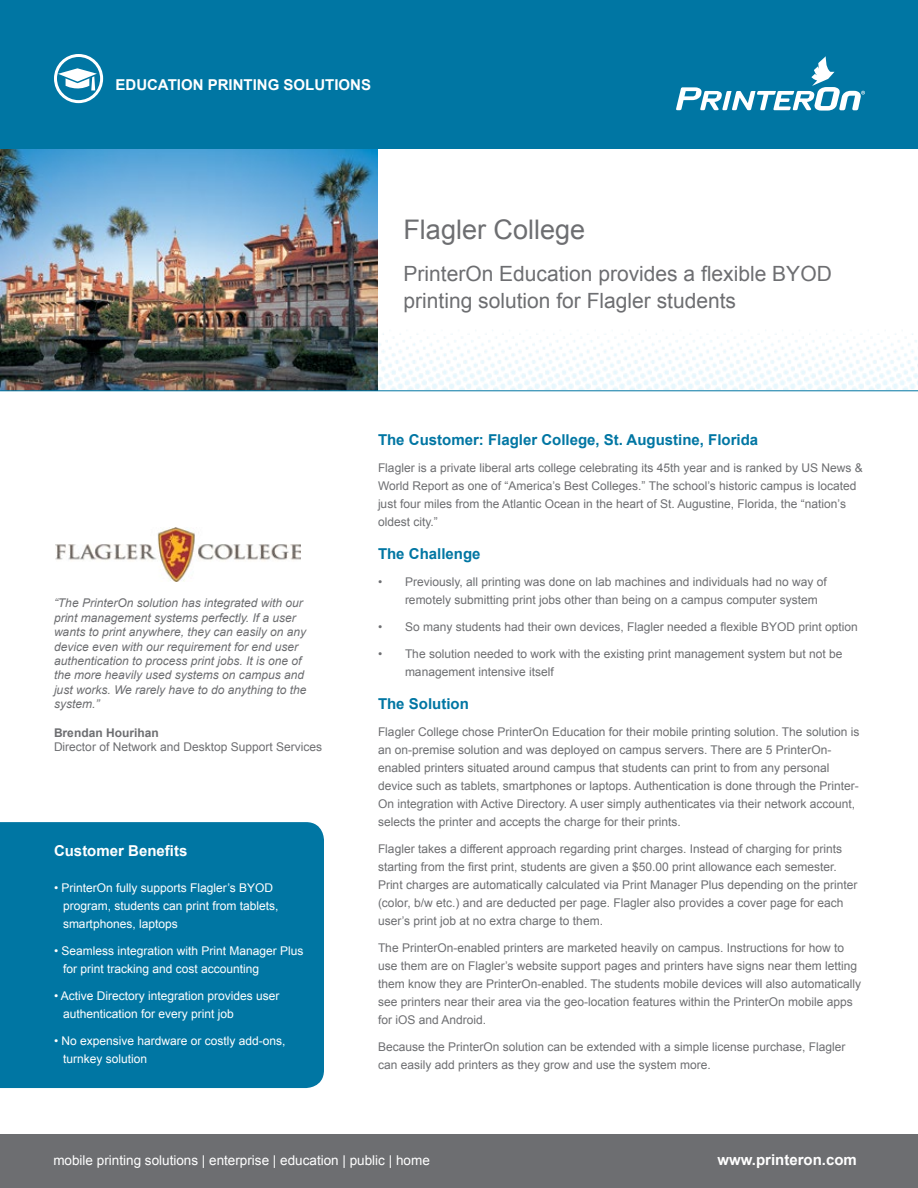
<style>
.page{position:relative;width:918px;height:1188px;background:#fff}
.page>*{position:absolute;margin:0;border:0;box-sizing:border-box;transform-origin:0 0}
.t1{font:27px "Arial";color:#6d6e71}
.t2{font:21px/27px "Arial";color:#6d6e71}
.t3{font:700 15px "Arial";color:#0076a3}
.t4{font:700 15px "Arial";color:#fff}
.t5{font:13.5px "Arial";color:#fff}
.t6{font:12px/18px "Arial";color:#6d6e71}
.t7{font:12px/18px "Arial";color:#fff}
.t8{font:italic 12px/14.4px "Arial";color:#6d6e71}
.t9{font:700 12px "Arial";color:#6d6e71}
</style>
<div class="page">
<div style="left:0;top:822px;width:324px;height:266px;background:#0076a3"></div>
<img style="left:0;top:148px;width:378px;height:242px">
<img style="left:358px;top:328px;width:560px;height:62px">
<div style="left:0;top:1134px;width:918px;height:54px;background:#6d6e71"></div>
<div style="left:0;top:0;width:918px;height:148px;background:#0076a3"></div>
<svg style="left:676px;top:56px;width:189px;height:55px"></svg>
<svg style="left:54px;top:66px;width:50px;height:26px"></svg>
<div style="left:54px;top:54px;width:49px;height:49px;border:3px solid #fff;border-radius:50%"></div>
<img style="left:56px;top:528px;width:244px;height:54px">
<hr style="left:0;top:390px;width:918px;height:1px;background:#0076a3">
<p class="t4" style="left:116px;top:75px;width:257px">EDUCATION PRINTING SOLUTIONS</p>
<h1 class="t1" style="left:404px;top:212px;width:183px">Flagler College</h1>
<h2 class="t2" style="left:404px;top:261px;width:430px">PrinterOn Education provides a flexible BYOD printing solution for Flagler students</h2>
<p class="t8" style="left:54px;top:596px;width:254px">“The PrinterOn solution has integrated with our print management systems perfectly. If a user wants to print anywhere, they can easily on any device even with our requirement for end user authentication to process print jobs. It is one of the more heavily used systems on campus and just works. We rarely have to do anything to the system.”</p>
<p class="t9" style="left:54px;top:725px;width:106px">Brendan Hourihan</p>
<p class="t6" style="left:54px;top:738px;width:270px">Director of Network and Desktop Support Services</p>
<p class="t4" style="left:54px;top:841px;width:135px">Customer Benefits</p>
<p class="t7" style="left:63px;top:879px;width:217px;text-indent:-9px">• PrinterOn fully supports Flagler’s BYOD program, students can print from tablets, smartphones, laptops</p>
<p class="t7" style="left:63px;top:942px;width:242px;text-indent:-9px">• Seamless integration with Print Manager Plus for print tracking and cost accounting</p>
<p class="t7" style="left:63px;top:987px;width:218px;text-indent:-9px">• Active Directory integration provides user authentication for every print job</p>
<p class="t7" style="left:63px;top:1032px;width:224px;text-indent:-9px">• No expensive hardware or costly add-ons, turnkey solution</p>
<p class="t3" style="left:378px;top:430px;width:382px">The Customer: Flagler College, St. Augustine, Florida</p>
<p class="t6" style="left:378px;top:459px;width:486px">Flagler is a private liberal arts college celebrating its 45th year and is ranked by US News &amp; World Report as one of “America’s Best Colleges.” The school’s historic campus is located just four miles from the Atlantic Ocean in the heart of St. Augustine, Florida, the “nation’s oldest city.”</p>
<p class="t3" style="left:378px;top:544px;width:104px">The Challenge</p>
<p class="t6" style="left:405px;top:573px;width:423px;text-indent:-27px">• Previously, all printing was done on lab machines and individuals had no way of remotely submitting print jobs other than being on a campus computer system</p>
<p class="t6" style="left:378px;top:618px;width:481px">• So many students had their own devices, Flagler needed a flexible BYOD print option</p>
<p class="t6" style="left:405px;top:645px;width:439px;text-indent:-27px">• The solution needed to work with the existing print management system but not be management intensive itself</p>
<p class="t3" style="left:378px;top:694px;width:92px">The Solution</p>
<p class="t6" style="left:378px;top:723px;width:483px">Flagler College chose PrinterOn Education for their mobile printing solution. The solution is an on-premise solution and was deployed on campus servers. There are 5 PrinterOn&shy;enabled printers situated around campus that students can print to from any personal device such as tablets, smartphones or laptops. Authentication is done through the Printer-On integration with Active Directory. A user simply authenticates via their network account, selects the printer and accepts the charge for their prints.</p>
<p class="t6" style="left:378px;top:840px;width:481px">Flagler takes a different approach regarding print charges. Instead of charging for prints starting from the first print, students are given a $50.00 print allowance each semester.<br>Print charges are automatically calculated via Print Manager Plus depending on the printer (color, b/w etc.) and are deducted per page. Flagler also provides a cover page for each user’s print job at no extra charge to them.</p>
<p class="t6" style="left:378px;top:939px;width:485px">The PrinterOn-enabled printers are marketed heavily on campus. Instructions for how to use them are on Flagler’s website support pages and printers have signs near them letting them know they are PrinterOn-enabled. The students mobile devices will also automatically see printers near their area via the geo-location features within the PrinterOn mobile apps for iOS and Android.</p>
<p class="t6" style="left:378px;top:1038px;width:469px">Because the PrinterOn solution can be extended with a simple license purchase, Flagler can easily add printers as they grow and use the system more.</p>
<p class="t5" style="left:53px;top:1151px;width:378px">mobile printing solutions | enterprise | education | public | home</p>
<p class="t4" style="left:718px;top:1149px;width:141px">www.printeron.com</p>
</div>
